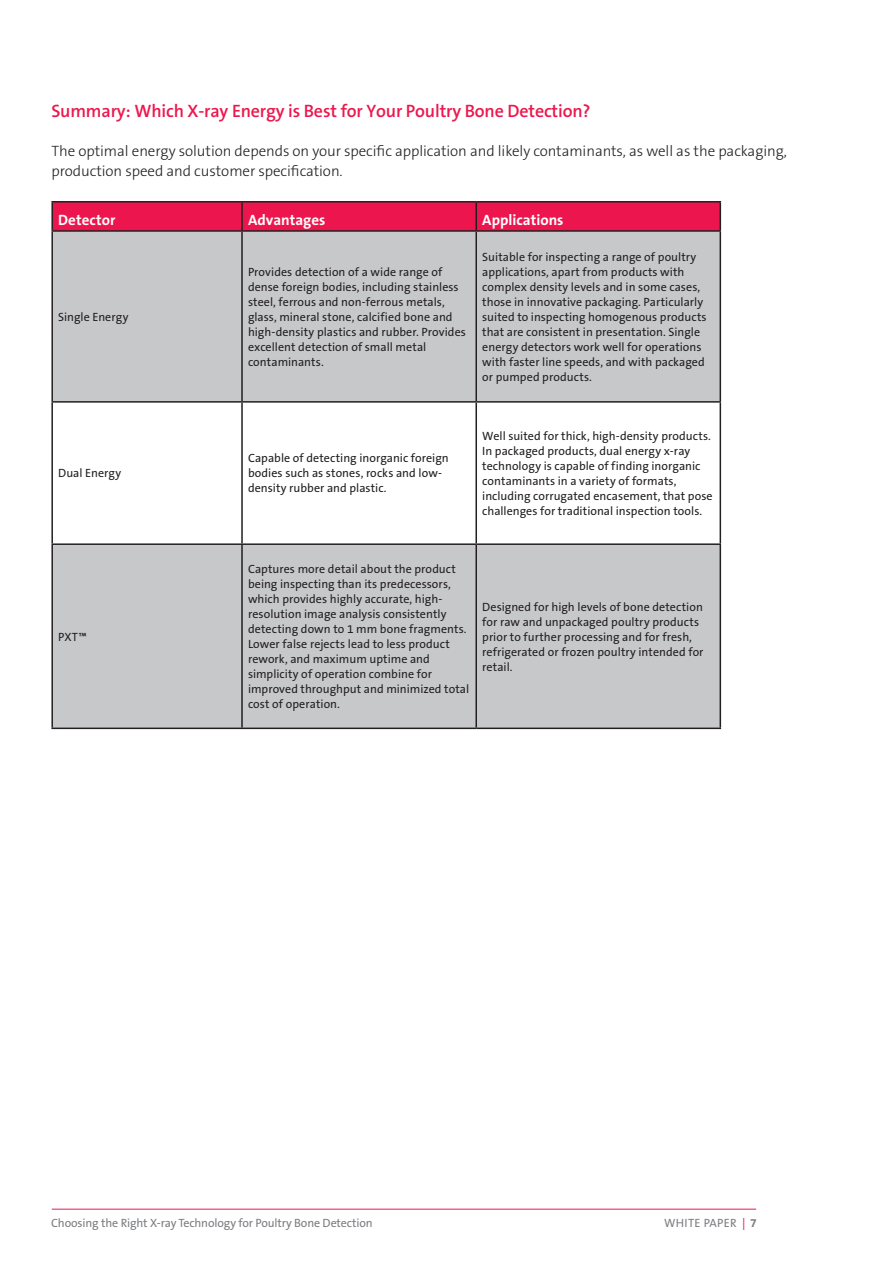
<style>
.page{position:relative;width:893px;height:1263px;background:#fff}
.page>*{position:absolute;margin:0;border:0;box-sizing:border-box;transform-origin:0 0}
.t1{font:600 18px "The Sans B W6";letter-spacing:-.01em;color:#ec184f}
.t2{font:300 15px/19.5px "The Sans B W3";letter-spacing:-.005em;color:#231f20}
.t3{font:700 15px "The Sans B W7";color:#fff}
.t4{font:700 15px "The Sans B W7";color:#fffefc}
.t5{font:700 15px "The Sans B W7";letter-spacing:.005em;color:#fefcf9}
.t6{font:12px/15px "The Sans B W5 Plain";letter-spacing:.005em;color:#231f20}
.t7{font:12px "The Sans B W5 Plain";letter-spacing:-.01em;color:#7c7e81}
.t8{font:12px "The Sans B W5 Plain";letter-spacing:.025em;color:#7c7e81}
.s1{color:#ec184f}
.s2{font-family:"The Sans B W7";font-weight:700}
</style>
<div class="page">
<hr style="left:52px;top:1209px;width:704px;height:1px;background:#ec184f">
<svg style="left:53px;top:232px;width:667px;height:496px;fill:#c7c8ca"></svg>
<hr style="left:51px;top:201px;width:191px;height:2px;background:#231f20">
<hr style="left:51px;top:202px;width:2px;height:28px;background:#231f20">
<hr style="left:242px;top:201px;width:234px;height:2px;background:#231f20">
<hr style="left:476px;top:201px;width:245px;height:2px;background:#231f20">
<div style="left:52px;top:202px;width:669px;height:28px;background:#ed154e"></div>
<hr style="left:51px;top:230px;width:191px;height:2px;background:#231f20">
<hr style="left:51px;top:232px;width:2px;height:169px;background:#231f20">
<hr style="left:242px;top:230px;width:234px;height:2px;background:#231f20">
<hr style="left:241px;top:232px;width:2px;height:169px;background:#231f20">
<hr style="left:476px;top:230px;width:245px;height:2px;background:#231f20">
<hr style="left:475px;top:232px;width:2px;height:169px;background:#231f20">
<hr style="left:720px;top:232px;width:1px;height:169px;background:#231f20">
<hr style="left:51px;top:401px;width:191px;height:2px;background:#231f20">
<hr style="left:51px;top:403px;width:2px;height:140px;background:#231f20">
<hr style="left:242px;top:401px;width:234px;height:2px;background:#231f20">
<hr style="left:241px;top:403px;width:2px;height:140px;background:#231f20">
<hr style="left:476px;top:401px;width:245px;height:2px;background:#231f20">
<hr style="left:475px;top:403px;width:2px;height:140px;background:#231f20">
<hr style="left:720px;top:403px;width:1px;height:140px;background:#231f20">
<hr style="left:51px;top:543px;width:191px;height:2px;background:#231f20">
<hr style="left:51px;top:545px;width:2px;height:183px;background:#231f20">
<hr style="left:51px;top:728px;width:191px;height:1px;background:#231f20">
<hr style="left:242px;top:543px;width:234px;height:2px;background:#231f20">
<hr style="left:241px;top:545px;width:2px;height:183px;background:#231f20">
<hr style="left:242px;top:728px;width:234px;height:1px;background:#231f20">
<hr style="left:476px;top:543px;width:245px;height:2px;background:#231f20">
<hr style="left:475px;top:545px;width:2px;height:183px;background:#231f20">
<hr style="left:720px;top:545px;width:1px;height:183px;background:#231f20">
<hr style="left:476px;top:728px;width:245px;height:1px;background:#231f20">
<h1 class="t1" style="left:51px;top:99px;width:541px">Summary: Which X-ray Energy is Best for Your Poultry Bone Detection?</h1>
<p class="t2" style="left:51px;top:141px;width:737px">The optimal energy solution depends on your specific application and likely contaminants, as well as the packaging, production speed and customer specification.</p>
<p class="t5" style="left:58px;top:210px;width:59px">Detector</p>
<p class="t4" style="left:248px;top:210px;width:79px">Advantages</p>
<p class="t3" style="left:482px;top:210px;width:83px">Applications</p>
<p class="t6" style="left:58px;top:309px;width:72px">Single Energy</p>
<p class="t6" style="left:58px;top:466px;width:64px">Dual Energy</p>
<p class="t6" style="left:58px;top:629px;width:30px">PXT™</p>
<p class="t6" style="left:248px;top:264px;width:219px">Provides detection of a wide range of dense foreign bodies, including stainless steel, ferrous and non-ferrous metals, glass, mineral stone, calcified bone and high-density plastics and rubber. Provides excellent detection of small metal contaminants.</p>
<p class="t6" style="left:482px;top:249px;width:226px">Suitable for inspecting a range of poultry applications, apart from products with complex density levels and in some cases, those in innovative packaging. Particularly suited to inspecting homogenous products that are consistent in presentation. Single energy detectors work well for operations with faster line speeds, and with packaged or pumped products.</p>
<p class="t6" style="left:248px;top:451px;width:202px">Capable of detecting inorganic foreign bodies such as stones, rocks and low&shy;density rubber and plastic.</p>
<p class="t6" style="left:482px;top:428px;width:232px">Well suited for thick, high-density products.<br>In packaged products, dual energy x-ray technology is capable of finding inorganic contaminants in a variety of formats, including corrugated encasement, that pose challenges for traditional inspection tools.</p>
<p class="t6" style="left:248px;top:562px;width:223px">Captures more detail about the product being inspecting than its predecessors, which provides highly accurate, high&shy;resolution image analysis consistently detecting down to 1 mm bone fragments.<br>Lower false rejects lead to less product rework, and maximum uptime and simplicity of operation combine for improved throughput and minimized total cost of operation.</p>
<p class="t6" style="left:482px;top:599px;width:223px">Designed for high levels of bone detection for raw and unpackaged poultry products prior to further processing and for fresh, refrigerated or frozen poultry intended for retail.</p>
<p class="t7" style="left:51px;top:1215px;width:323px">Choosing the Right X-ray Technology for Poultry Bone Detection</p>
<p class="t8" style="left:664px;top:1215px;width:94px">WHITE PAPER <span class="s1">|</span> <span class="s2">7</span></p>
</div>
